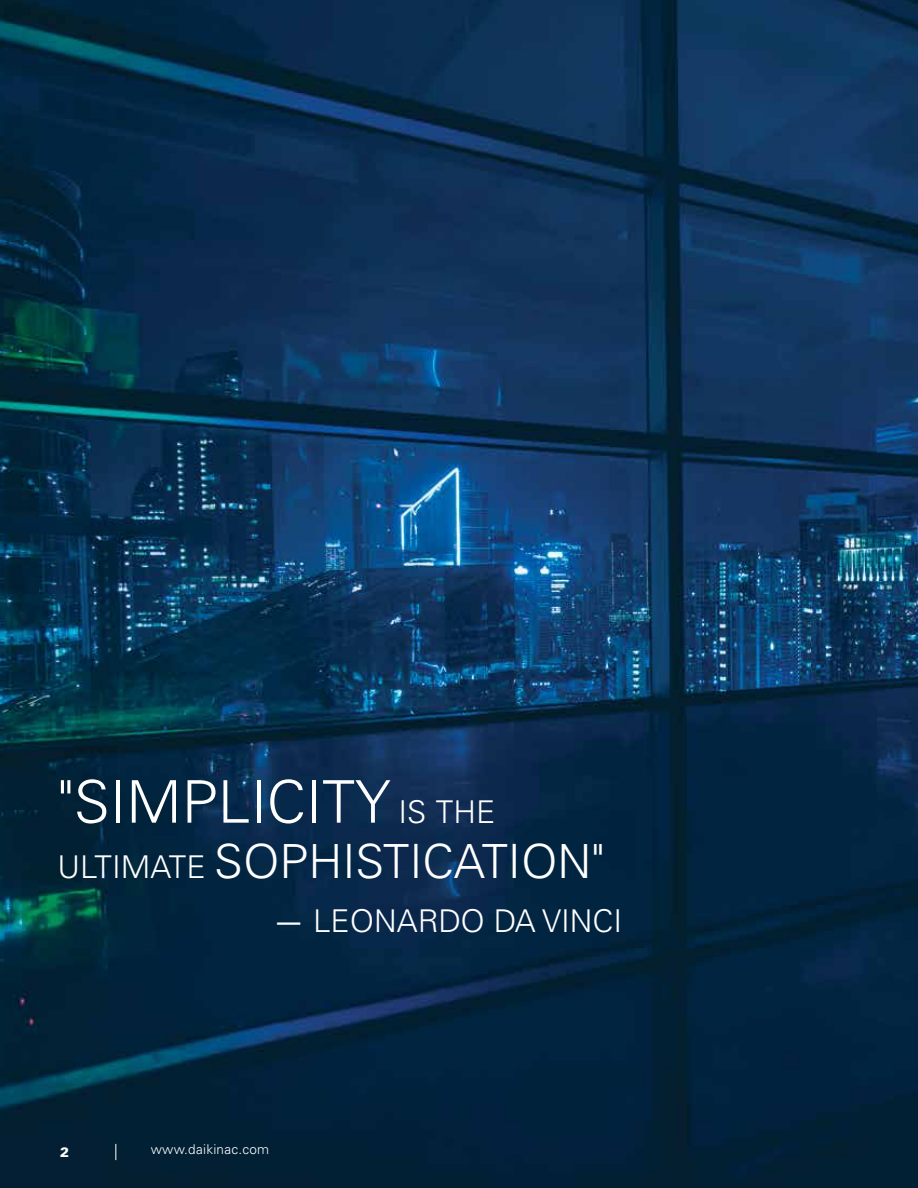
<style>
.page{position:relative;width:918px;height:1188px;background:#fff}
.page>*{position:absolute;margin:0;border:0;box-sizing:border-box;transform-origin:0 0}
.t1{font:300 58.8px "Univers LT Pro 45";color:#fff}
.t2{font:300 47.1px "Univers LT Pro 45";color:#fff}
.t3{font:300 31.35px "Univers LT Pro 45";color:#fff}
.t4{font:300 13.5px "Univers LT Pro 45";letter-spacing:.02em;color:#fff}
.t5{font:900 13.5px "Univers LT Pro 75";color:#fff}
.s1{font-size:31.35px}
.s2{font-family:"Univers LT Pro 55 Roman";font-weight:400}
</style>
<div class="page">
<img style="left:0;top:0;width:918px;height:1188px">
<svg style="left:115px;top:1144px;width:1px;height:16px"></svg>
<p class="t1" style="left:57px;top:763px;width:439px">"SIMPLICITY <span class="s1">IS THE</span></p>
<p class="t2" style="left:57px;top:830px;width:549px"><span class="s1">ULTIMATE</span> SOPHISTICATION"</p>
<p class="t3" style="left:273px;top:901px;width:351px"><span class="s2">—</span> LEONARDO DA VINCI</p>
<p class="t5" style="left:60px;top:1143px;width:11px">2</p>
<p class="t4" style="left:151px;top:1140px;width:120px">www.daikinac.com</p>
</div>
